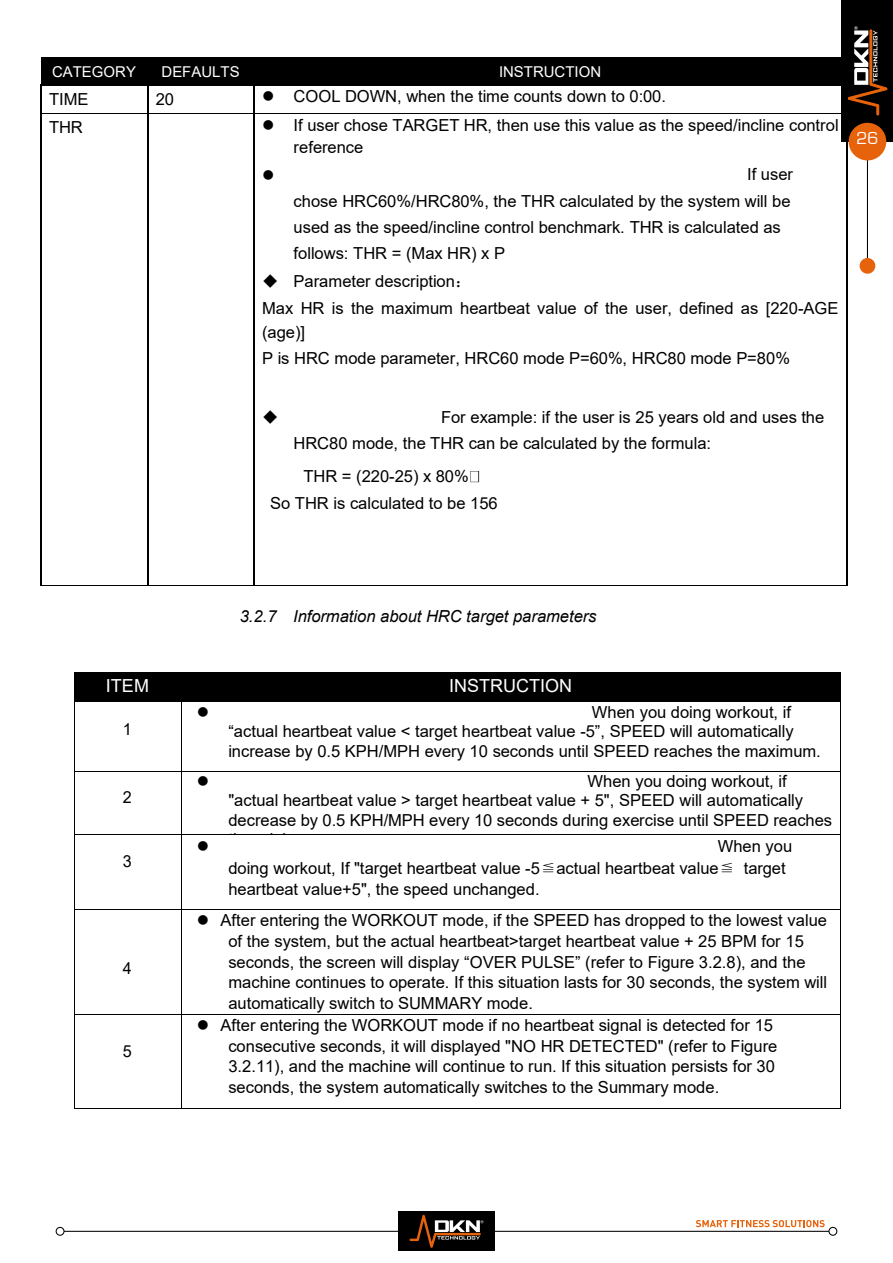
<style>
.page{position:relative;width:893px;height:1263px;background:#fff}
.page>*{position:absolute;margin:0;border:0;box-sizing:border-box;transform-origin:0 0}
.t1{font:18px "Arial";color:#fff}
.t2{font:18px "Eurostar";color:#fff}
.t3{font:16.5px/20.7px "Arial";color:#000}
.t4{font:italic 16.5px "Arial";color:#000}
.t5{font:15px "Arial";color:#fff}
.s1{font-family:"Sim Sun"}
</style>
<div class="page">
<hr style="left:60px;top:1231px;width:773px;height:1px;background:#000">
<svg style="left:56px;top:1227px;width:9px;height:9px"></svg>
<div style="left:398px;top:1212px;width:97px;height:39px;background:#000"></div>
<svg style="left:409px;top:1215px;width:74px;height:33px"></svg>
<svg style="left:696px;top:1220px;width:141px;height:16px"></svg>
<div style="left:842px;top:0;width:51px;height:142px;background:#000"></div>
<hr style="left:867px;top:145px;width:1px;height:127px;background:#000">
<div style="left:849px;top:123px;width:37px;height:37px;background:#e6630c;border-radius:50%"></div>
<div style="left:860px;top:258px;width:15px;height:16px;background:#e6630c;border-radius:50%"></div>
<div style="left:41px;top:57px;width:107px;height:27px;background:#000"></div>
<div style="left:148px;top:57px;width:106px;height:27px;background:#000"></div>
<div style="left:254px;top:57px;width:593px;height:27px;background:#000"></div>
<hr style="left:43px;top:84px;width:104px;height:1px;background:#000">
<hr style="left:149px;top:84px;width:104px;height:1px;background:#000">
<hr style="left:256px;top:84px;width:590px;height:1px;background:#000">
<img style="left:470px;top:471px;width:10px;height:12px">
<svg style="left:40px;top:84px;width:3px;height:30px"></svg>
<hr style="left:41px;top:113px;width:106px;height:1px;background:#000">
<svg style="left:147px;top:84px;width:2px;height:30px"></svg>
<hr style="left:148px;top:113px;width:105px;height:1px;background:#000">
<svg style="left:253px;top:84px;width:3px;height:30px"></svg>
<hr style="left:254px;top:113px;width:592px;height:1px;background:#000">
<svg style="left:848px;top:26px;width:39px;height:90px"></svg>
<hr style="left:40px;top:114px;width:1px;height:471px;background:#000">
<hr style="left:40px;top:585px;width:107px;height:1px;background:#000">
<hr style="left:147px;top:114px;width:1px;height:471px;background:#000">
<hr style="left:148px;top:585px;width:105px;height:1px;background:#000">
<hr style="left:253px;top:114px;width:1px;height:471px;background:#000">
<hr style="left:254px;top:585px;width:592px;height:1px;background:#000">
<hr style="left:846px;top:114px;width:1px;height:471px;background:#000">
<div style="left:74px;top:672px;width:107px;height:29px;background:#000"></div>
<div style="left:181px;top:672px;width:659px;height:29px;background:#000"></div>
<hr style="left:75px;top:701px;width:106px;height:1px;background:#000">
<hr style="left:182px;top:701px;width:658px;height:1px;background:#000">
<hr style="left:74px;top:702px;width:1px;height:69px;background:#000">
<hr style="left:181px;top:702px;width:1px;height:69px;background:#000">
<hr style="left:840px;top:702px;width:1px;height:69px;background:#000">
<hr style="left:74px;top:771px;width:107px;height:1px;background:#000">
<hr style="left:181px;top:771px;width:659px;height:1px;background:#000">
<hr style="left:74px;top:772px;width:1px;height:62px;background:#000">
<hr style="left:181px;top:772px;width:1px;height:62px;background:#000">
<hr style="left:840px;top:772px;width:1px;height:62px;background:#000">
<hr style="left:74px;top:834px;width:107px;height:1px;background:#000">
<hr style="left:181px;top:834px;width:659px;height:1px;background:#000">
<hr style="left:74px;top:835px;width:1px;height:74px;background:#000">
<hr style="left:181px;top:835px;width:1px;height:74px;background:#000">
<hr style="left:840px;top:835px;width:1px;height:74px;background:#000">
<hr style="left:74px;top:909px;width:107px;height:1px;background:#000">
<hr style="left:181px;top:909px;width:659px;height:1px;background:#000">
<hr style="left:74px;top:910px;width:1px;height:104px;background:#000">
<hr style="left:181px;top:910px;width:1px;height:104px;background:#000">
<hr style="left:840px;top:910px;width:1px;height:104px;background:#000">
<hr style="left:74px;top:1014px;width:107px;height:1px;background:#000">
<hr style="left:181px;top:1014px;width:659px;height:1px;background:#000">
<hr style="left:74px;top:1015px;width:1px;height:93px;background:#000">
<hr style="left:74px;top:1108px;width:107px;height:1px;background:#000">
<hr style="left:181px;top:1015px;width:1px;height:93px;background:#000">
<hr style="left:181px;top:1108px;width:659px;height:1px;background:#000">
<hr style="left:840px;top:1015px;width:1px;height:93px;background:#000">
<p class="t5" style="left:52px;top:62px;width:86px">CATEGORY</p>
<p class="t5" style="left:162px;top:62px;width:80px">DEFAULTS</p>
<p class="t5" style="left:499px;top:62px;width:104px">INSTRUCTION</p>
<p class="t3" style="left:49px;top:89px;width:41px">TIME</p>
<p class="t3" style="left:156px;top:89px;width:20px">20</p>
<p class="t3" style="left:262px;top:86px;width:406px">⚫ COOL DOWN, when the time counts down to 0:00.</p>
<p class="t3" style="left:49px;top:117px;width:35px">THR</p>
<p class="t3" style="left:294px;top:115px;width:547px;line-height:21.6px;text-indent:-32px">⚫ If user chose TARGET HR, then use this value as the speed/incline control reference</p>
<p class="t3" style="left:294px;top:161px;width:501px;line-height:26.4px;text-indent:454px">If user chose HRC60%/HRC80%, the THR calculated by the system will be used as the speed/incline control benchmark. THR is calculated as follows: THR = (Max HR) x P</p>
<p class="t3" style="left:262px;top:268px;width:578px;line-height:27px">◆ Parameter description<span class="s1">：<br></span>Max HR is the maximum heartbeat value of the user, defined as [220-AGE</p>
<p class="t3" style="left:262px;top:318px;width:530px;line-height:26.7px">(age)]<br>P is HRC mode parameter, HRC60 mode P=60%, HRC80 mode P=80%</p>
<p class="t3" style="left:294px;top:404px;width:532px;line-height:26.7px;text-indent:147px">For example: if the user is 25 years old and uses the<br>HRC80 mode, the THR can be calculated by the formula:</p>
<p class="t3" style="left:270px;top:462px;width:229px;line-height:26.8px;text-align:center">THR = (220-25) x 80%<br>So THR is calculated to be 156</p>
<p class="t2" style="left:856px;top:127px;width:24px">26</p>
<p class="t4" style="left:240px;top:605px;width:358px">3.2.7 Information about HRC target parameters</p>
<p class="t1" style="left:106px;top:674px;width:45px">ITEM</p>
<p class="t1" style="left:449px;top:674px;width:124px">INSTRUCTION</p>
<p class="t3" style="left:123px;top:719px;width:10px">1</p>
<p class="t3" style="left:228px;top:702px;width:594px;line-height:19.6px;text-indent:363px">When you doing workout, if “actual heartbeat value &lt; target heartbeat value -5”, SPEED will automatically increase by 0.5 KPH/MPH every 10 seconds until SPEED reaches the maximum.</p>
<p class="t3" style="left:123px;top:787px;width:10px">2</p>
<p class="t3" style="left:123px;top:850px;width:10px">3</p>
<p class="t3" style="left:123px;top:958px;width:10px">4</p>
<p class="t3" style="left:123px;top:1040px;width:10px">5</p>
<p class="t3" style="left:228px;top:772px;width:605px;line-height:19.4px;text-indent:359px">When you doing workout, if "actual heartbeat value &gt; target heartbeat value + 5", SPEED will automatically decrease by 0.5 KPH/MPH every 10 seconds during exercise until SPEED reaches</p>
<p class="t3" style="left:228px;top:836px;width:565px;line-height:21.5px;text-indent:489px">When you doing workout, If "target heartbeat value -5<span class="s1">≦</span>actual heartbeat value<span class="s1">≦</span> target heartbeat value+5", the speed unchanged.</p>
<p class="t3" style="left:228px;top:910px;width:600px;text-indent:-31px">⚫ After entering the WORKOUT mode, if the SPEED has dropped to the lowest value of the system, but the actual heartbeat&gt;target heartbeat value + 25 BPM for 15 seconds, the screen will display “OVER PULSE” (refer to Figure 3.2.8), and the machine continues to operate. If this situation lasts for 30 seconds, the system will automatically switch to SUMMARY mode.</p>
<p class="t3" style="left:228px;top:1015px;width:551px;text-indent:-31px">⚫ After entering the WORKOUT mode if no heartbeat signal is detected for 15 consecutive seconds, it will displayed "NO HR DETECTED" (refer to Figure 3.2.11), and the machine will continue to run. If this situation persists for 30 seconds, the system automatically switches to the Summary mode.</p>
</div>
